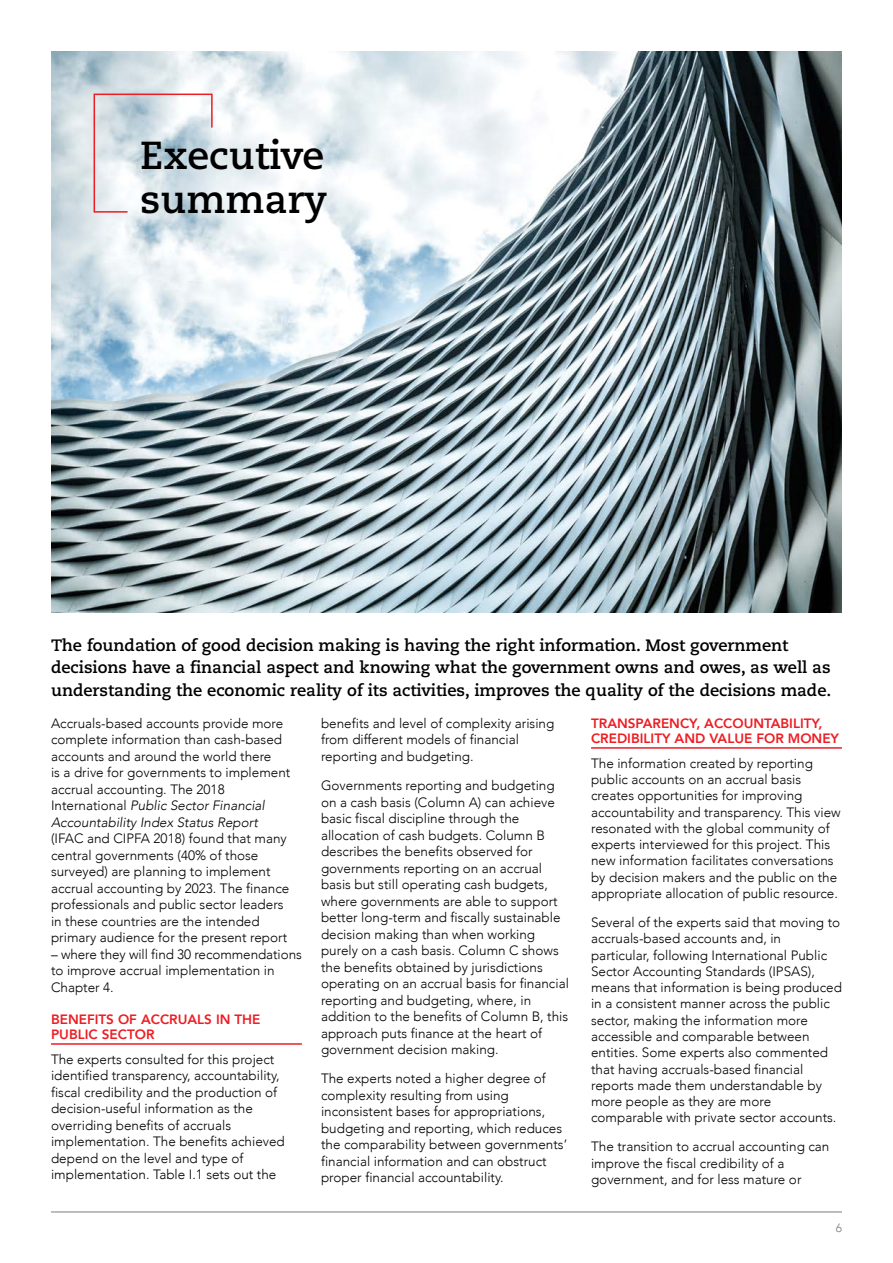
<style>
.page{position:relative;width:893px;height:1263px;background:#fff}
.page>*{position:absolute;margin:0;border:0;box-sizing:border-box;transform-origin:0 0}
.t1{font:700 39px/43.5px "Caecilia";color:#000}
.t2{font:700 16.5px/22.5px "Caecilia";color:#000}
.t3{font:300 13.5px/16.5px "Avenir";color:#000}
.t4{font:800 13.5px/15px "Avenir";color:#ed1d24}
.t5{font:300 12px "Avenir";color:#777e83}
.s1{font-style:italic}
</style>
<div class="page">
<img style="left:51px;top:51px;width:791px;height:561px">
<hr style="left:591px;top:747px;width:251px;height:2px;background:#ed1d24">
<hr style="left:51px;top:1212px;width:791px;height:1px;background:#777e83">
<hr style="left:51px;top:1043px;width:251px;height:2px;background:#ed1d24">
<svg style="left:93px;top:93px;width:120px;height:120px"></svg>
<h1 class="t1" style="left:140px;top:134px;width:189px">Executive summary</h1>
<p class="t2" style="left:51px;top:634px;width:782px">The foundation of good decision making is having the right information. Most government decisions have a financial aspect and knowing what the government owns and owes, as well as understanding the economic reality of its activities, improves the quality of the decisions made.</p>
<p class="t3" style="left:321px;top:715px;width:235px">benefits and level of complexity arising from different models of financial reporting and budgeting.</p>
<p class="t3" style="left:321px;top:777px;width:249px">Governments reporting and budgeting on a cash basis (Column A) can achieve basic fiscal discipline through the allocation of cash budgets. Column B describes the benefits observed for governments reporting on an accrual basis but still operating cash budgets, where governments are able to support better long-term and fiscally sustainable decision making than when working purely on a cash basis. Column C shows the benefits obtained by jurisdictions operating on an accrual basis for financial reporting and budgeting, where, in addition to the benefits of Column B, this approach puts finance at the heart of government decision making.</p>
<p class="t3" style="left:321px;top:1070px;width:248px">The experts noted a higher degree of complexity resulting from using inconsistent bases for appropriations, budgeting and reporting, which reduces the comparability between governments’ financial information and can obstruct proper financial accountability.</p>
<p class="t3" style="left:51px;top:715px;width:241px">Accruals-based accounts provide more complete information than cash-based accounts and around the world there<br>is a drive for governments to implement accrual accounting. The 2018<br>International <span class="s1">Public Sector Financial Accountability Index Status Report</span></p>
<p class="t3" style="left:51px;top:830px;width:240px">(IFAC and CIPFA 2018) found that many central governments (40% of those surveyed) are planning to implement accrual accounting by 2023. The finance professionals and public sector leaders in these countries are the intended primary audience for the present report</p>
<p class="t3" style="left:51px;top:946px;width:252px">– where they will find 30 recommendations to improve accrual implementation in<br>Chapter 4.</p>
<p class="t4" style="left:51px;top:1012px;width:211px">BENEFITS OF ACCRUALS IN THE<br>PUBLIC SECTOR</p>
<p class="t3" style="left:51px;top:1051px;width:235px">The experts consulted for this project identified transparency, accountability, fiscal credibility and the production of decision-useful information as the overriding benefits of accruals implementation. The benefits achieved depend on the level and type of implementation. Table I.1 sets out the</p>
<p class="t4" style="left:591px;top:716px;width:249px">TRANSPARENCY, ACCOUNTABILITY,<br>CREDIBILITY AND VALUE FOR MONEY</p>
<p class="t3" style="left:591px;top:755px;width:251px">The information created by reporting public accounts on an accrual basis creates opportunities for improving accountability and transparency. This view resonated with the global community of experts interviewed for this project. This new information facilitates conversations by decision makers and the public on the appropriate allocation of public resource.</p>
<p class="t3" style="left:591px;top:914px;width:252px">Several of the experts said that moving to accruals-based accounts and, in particular, following International Public Sector Accounting Standards (IPSAS), means that information is being produced in a consistent manner across the public sector, making the information more accessible and comparable between entities. Some experts also commented that having accruals-based financial reports made them understandable by more people as they are more comparable with private sector accounts.</p>
<p class="t3" style="left:591px;top:1138px;width:240px">The transition to accrual accounting can improve the fiscal credibility of a government, and for less mature or</p>
<p class="t5" style="left:836px;top:1221px;width:8px">6</p>
</div>
